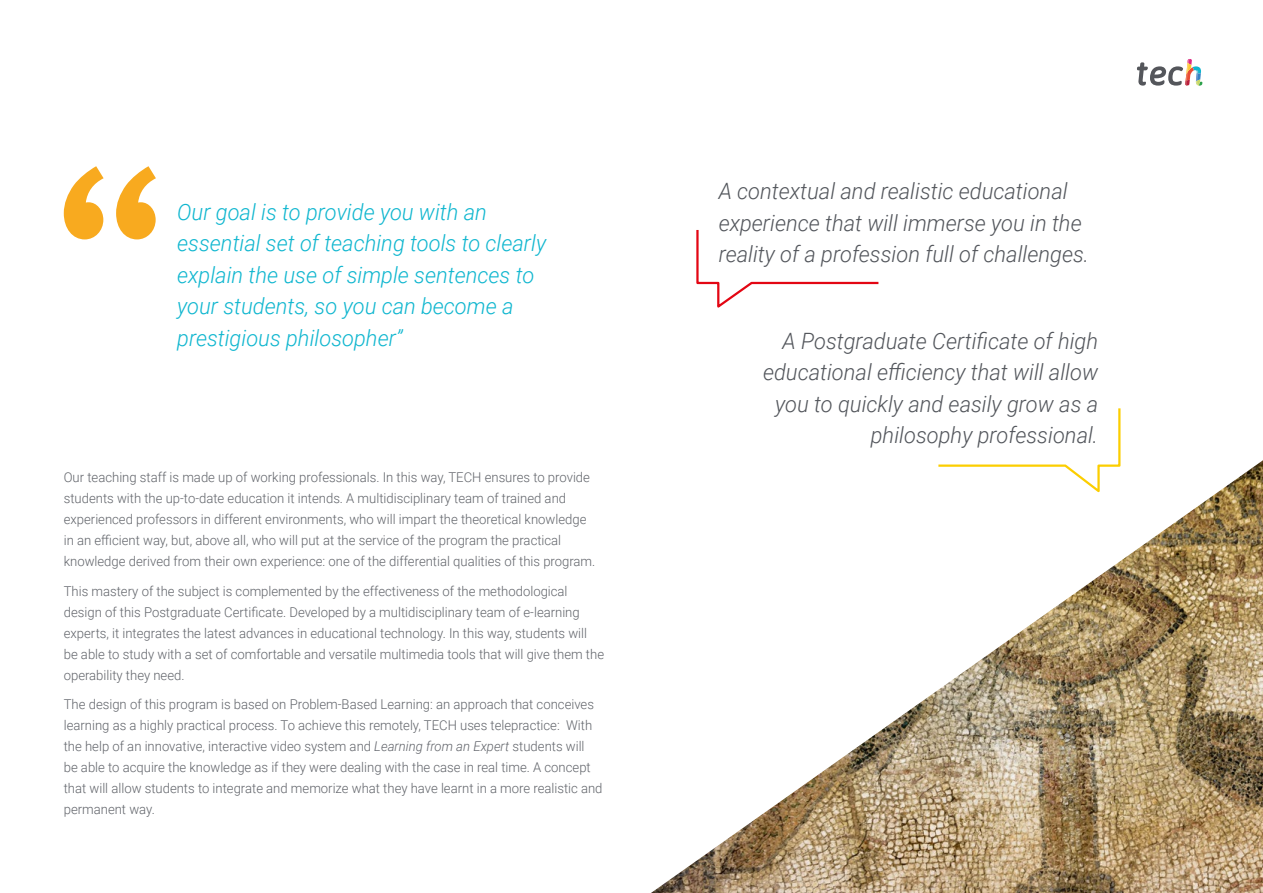
<style>
.page{position:relative;width:1263px;height:893px;background:#fff}
.page>*{position:absolute;margin:0;border:0;box-sizing:border-box;transform-origin:0 0}
.t1{font:italic 300 22.5px/31.5px "Roboto";color:#52555b;text-align:right}
.t2{font:italic 300 22.5px/31.5px "Roboto";color:#0fb6cf}
.t3{font:300 13.5px/21px "Roboto";color:#61646a}
.s1{font-style:italic}
</style>
<div class="page">
<svg style="left:64px;top:166px;width:92px;height:73px"></svg>
<img style="left:651px;top:460px;width:612px;height:433px">
<svg style="left:936px;top:408px;width:186px;height:88px"></svg>
<svg style="left:696px;top:230px;width:183px;height:78px"></svg>
<svg style="left:1137px;top:59px;width:65px;height:27px"></svg>
<h1 class="t2" style="left:177px;top:195px;width:370px">Our goal is to provide you with an essential set of teaching tools to clearly explain the use of simple sentences to your students, so you can become a prestigious philosopher”</h1>
<p class="t3" style="left:64px;top:466px;width:533px">Our teaching staff is made up of working professionals. In this way, TECH ensures to provide students with the up-to-date education it intends. A multidisciplinary team of trained and experienced professors in different environments, who will impart the theoretical knowledge in an efficient way, but, above all, who will put at the service of the program the practical knowledge derived from their own experience: one of the differential qualities of this program.</p>
<p class="t3" style="left:64px;top:580px;width:542px">This mastery of the subject is complemented by the effectiveness of the methodological design of this Postgraduate Certificate. Developed by a multidisciplinary team of e-learning experts, it integrates the latest advances in educational technology. In this way, students will be able to study with a set of comfortable and versatile multimedia tools that will give them the operability they need.</p>
<p class="t3" style="left:64px;top:693px;width:540px">The design of this program is based on Problem-Based Learning: an approach that conceives learning as a highly practical process. To achieve this remotely, TECH uses telepractice: With the help of an innovative, interactive video system and <span class="s1">Learning from an Expert</span> students will<br>be able to acquire the knowledge as if they were dealing with the case in real time. A concept that will allow students to integrate and memorize what they have learnt in a more realistic and permanent way.</p>
<h1 class="t1" style="left:719px;top:174px;width:372px;text-align:left">A contextual and realistic educational experience that will immerse you in the reality of a profession full of challenges.</h1>
<h1 class="t1" style="left:763px;top:324px;width:337px">A Postgraduate Certificate of high educational efficiency that will allow you to quickly and easily grow as a philosophy professional.</h1>
</div>
